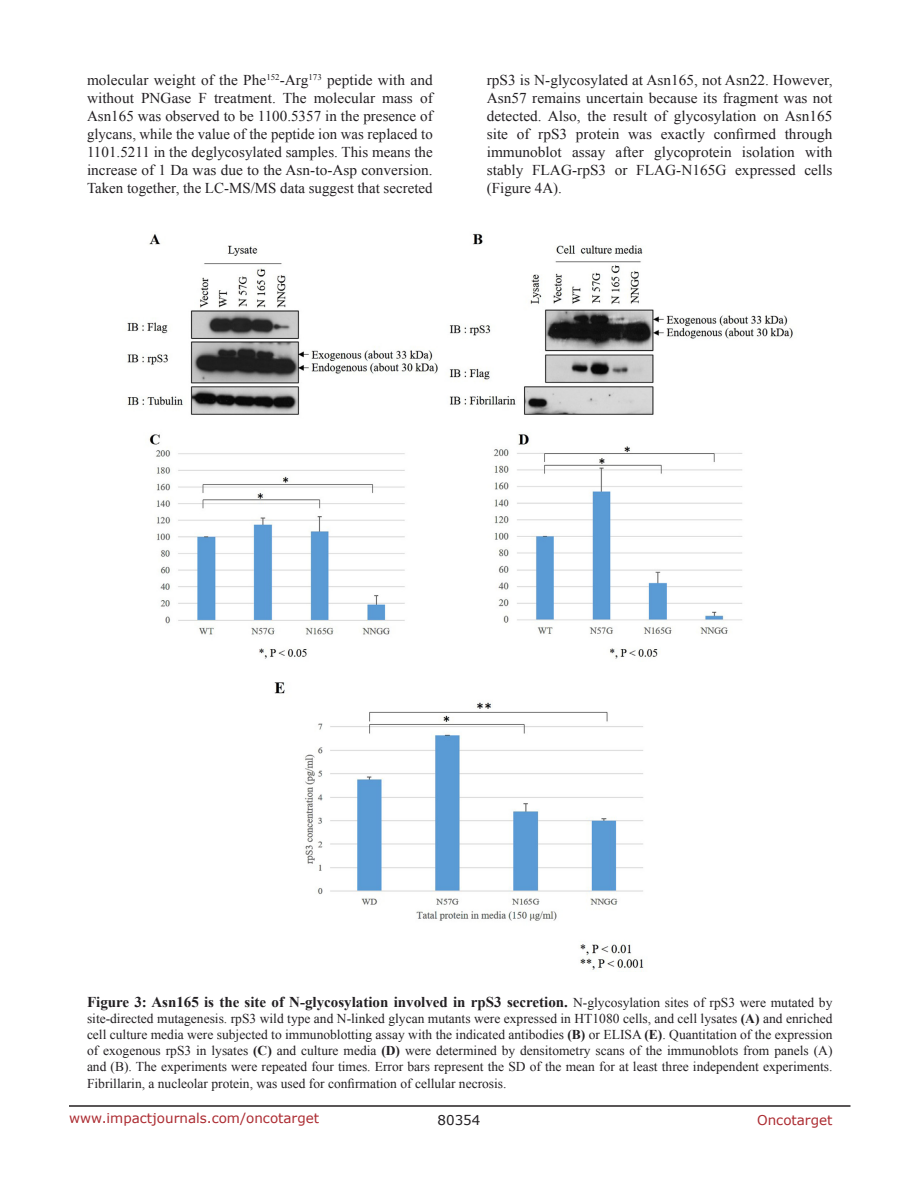
<style>
.page{position:relative;width:918px;height:1188px;background:#fff}
.page>*{position:absolute;margin:0;border:0;box-sizing:border-box;transform-origin:0 0}
.BodyText{font:15px/18px "Times New Roman";color:#221f22;text-align:justify}
.FigureText{font:700 15px "Times New Roman";color:#221f22}
.FigureText-2{font:13.5px/16.2px "Times New Roman";color:#221f22;text-align:justify}
.t1{font:13.5px "Verdana";color:#ac2b31}
.t2{font:13.5px "Verdana";color:#221f22}
.s1{font-weight:400;font-size:13.5px}
.s2{font-weight:700}
</style>
<div class="page">
<hr style="left:69px;top:1105px;width:781px;height:2px;background:#231f20">
<img style="left:127px;top:233px;width:666px;height:426px">
<img style="left:274px;top:683px;width:370px;height:287px">
<p class="BodyText" style="left:87px;top:71px;width:347px">molecular weight of the Phe<sup>152</sup>-Arg<sup>173</sup> peptide with and without PNGase F treatment. The molecular mass of Asn165 was observed to be 1100.5357 in the presence of glycans, while the value of the peptide ion was replaced to 1101.5211 in the deglycosylated samples. This means the increase of 1 Da was due to the Asn-to-Asp conversion.<br>Taken together, the LC-MS/MS data suggest that secreted</p>
<p class="BodyText" style="left:487px;top:71px;width:347px">rpS3 is N-glycosylated at Asn165, not Asn22. However, Asn57 remains uncertain because its fragment was not detected. Also, the result of glycosylation on Asn165 site of rpS3 protein was exactly confirmed through immunoblot assay after glycoprotein isolation with stably FLAG-rpS3 or FLAG-N165G expressed cells (Figure 4A).</p>
<p class="FigureText" style="left:87px;top:991px;width:747px">Figure 3: Asn165 is the site of N-glycosylation involved in rpS3 secretion. <span class="s1">N-glycosylation sites of rpS3 were mutated by</span></p>
<p class="FigureText-2" style="left:87px;top:1010px;width:747px">site-directed mutagenesis. rpS3 wild type and N-linked glycan mutants were expressed in HT1080 cells, and cell lysates <span class="s2">(A)</span> and enriched cell culture media were subjected to immunoblotting assay with the indicated antibodies <span class="s2">(B)</span> or ELISA <span class="s2">(E)</span>. Quantitation of the expression of exogenous rpS3 in lysates <span class="s2">(C)</span> and culture media <span class="s2">(D)</span> were determined by densitometry scans of the immunoblots from panels (A) and (B). The experiments were repeated four times. Error bars represent the SD of the mean for at least three independent experiments.<br>Fibrillarin, a nucleolar protein, was used for confirmation of cellular necrosis.</p>
<p class="t1" style="left:69px;top:1109px;width:252px">www.impactjournals.com/oncotarget</p>
<p class="t2" style="left:438px;top:1111px;width:44px">80354</p>
<p class="t1" style="left:757px;top:1111px;width:77px">Oncotarget</p>
</div>
